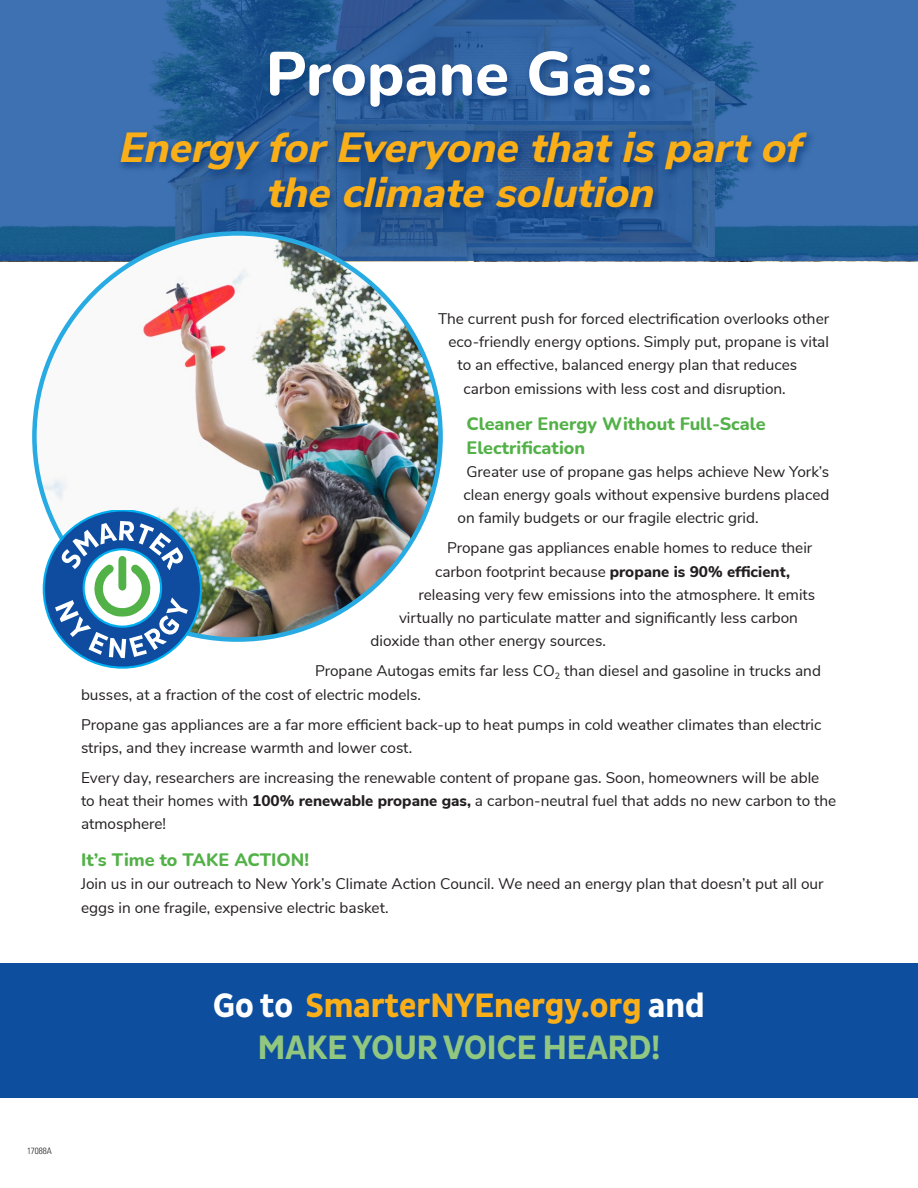
<style>
.page{position:relative;width:918px;height:1188px;background:#fff}
.page>*{position:absolute;margin:0;border:0;box-sizing:border-box;transform-origin:0 0}
.t1{font:800 61.5px "Nunito";color:#fff}
.t2{font:italic 800 42px/45px "Nunito Sans";color:#faaf18;text-align:center}
.t3{font:700 34.5px/42px "Pluto Sans Cond";letter-spacing:-.02em;color:#faaf18;text-align:center}
.Body{font:800 18px/23.2px "Nunito";color:#52b147}
.Body-2{font:15.3px/23.2px "Nunito Sans";color:#231f20}
.t4{font:300 condensed 9px "Univers";color:#231f20}
.s1{font-weight:800}
.s2{color:#fff}
.s3{color:#92c780}
</style>
<div class="page">
<div style="left:0;top:963px;width:918px;height:135px;background:#0d4e9f"></div>
<svg style="left:0;top:0;width:918px;height:261px;background:#3065a2"></svg>
<div style="left:116px;top:48px;width:700px;height:170px;background:#073678;opacity:.6"></div>
<img style="left:34px;top:233px;width:407px;height:407px;border-radius:203px">
<svg style="left:43px;top:511px;width:159px;height:158px"></svg>
<p class="t1" style="left:266px;top:30px;width:388px">Propane Gas:</p>
<p class="t2" style="left:118px;top:122px;width:696px">EnergyforEveryonethatispartof theclimatesolution</p>
<p class="Body-2" style="left:438px;top:306px;width:393px">The current push for forced electrification overlooks other</p>
<p class="Body-2" style="left:448px;top:329px;width:382px">eco-friendly energy options. Simply put, propane is vital</p>
<p class="Body-2" style="left:458px;top:353px;width:341px">to an effective, balanced energy plan that reduces</p>
<p class="Body-2" style="left:464px;top:376px;width:324px">carbon emissions with less cost and disruption.</p>
<p class="Body" style="left:466px;top:412px;width:301px">Cleaner Energy Without Full-Scale<br>Electrification</p>
<p class="Body-2" style="left:466px;top:459px;width:364px">Greater use of propane gas helps achieve New York’s</p>
<p class="Body-2" style="left:464px;top:482px;width:368px">clean energy goals without expensive burdens placed</p>
<p class="Body-2" style="left:458px;top:506px;width:303px">on family budgets or our fragile electric grid.</p>
<p class="Body-2" style="left:447px;top:536px;width:367px">Propane gas appliances enable homes to reduce their</p>
<p class="Body-2" style="left:435px;top:559px;width:357px">carbon footprint because <span class="s1">propane is 90% efficient,</span></p>
<p class="Body-2" style="left:418px;top:582px;width:398px">releasing very few emissions into the atmosphere. It emits</p>
<p class="Body-2" style="left:399px;top:605px;width:401px">virtually no particulate matter and significantly less carbon</p>
<p class="Body-2" style="left:370px;top:629px;width:237px">dioxide than other energy sources.</p>
<p class="Body-2" style="left:81px;top:659px;width:742px;text-indent:234px">Propane Autogas emits far less CO<sub>2</sub> than diesel and gasoline in trucks and busses, at a fraction of the cost of electric models.</p>
<p class="Body-2" style="left:81px;top:712px;width:742px">Propane gas appliances are a far more efficient back-up to heat pumps in cold weather climates than electric strips, and they increase warmth and lower cost.</p>
<p class="Body-2" style="left:81px;top:765px;width:757px">Every day, researchers are increasing the renewable content of propane gas. Soon, homeowners will be able to heat their homes with <span class="s1">100% renewable propane gas,</span> a carbon-neutral fuel that adds no new carbon to the atmosphere!</p>
<p class="Body" style="left:81px;top:848px;width:230px">It’s Time to TAKE ACTION!</p>
<p class="Body-2" style="left:81px;top:872px;width:744px">Join us in our outreach to New York’s Climate Action Council. We need an energy plan that doesn’t put all our eggs in one fragile, expensive electric basket.</p>
<p class="t3" style="left:213px;top:985px;width:494px"><span class="s2">Go to</span> SmarterNYEnergy.org <span class="s2">and<br></span><span class="s3">MAKE YOUR VOICE HEARD!</span></p>
<p class="t4" style="left:27px;top:1145px;width:26px">17088A</p>
</div>
